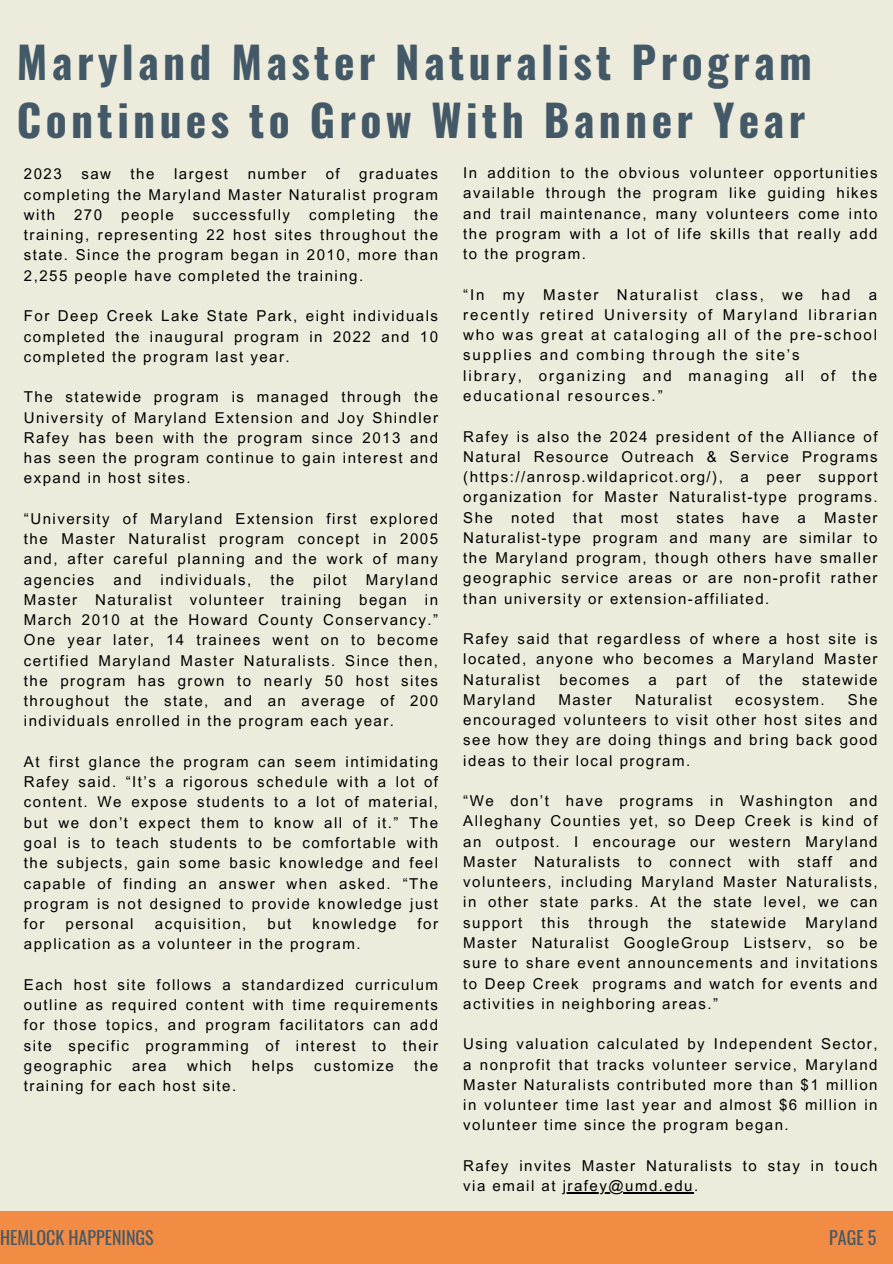
<style>
.page{position:relative;width:893px;height:1264px;background:#fff}
.page>*{position:absolute;margin:0;border:0;box-sizing:border-box;transform-origin:0 0}
.t1{font:700 43.5px/58.5px "Oswald";letter-spacing:.1em;color:#435967}
.t2{font:18px "Oswald";color:#435967}
.t3{font:15px/20.2px "Arial MT Pro";letter-spacing:.1em;color:#000;text-align:justify}
.t4{font:15px/20.2px "Arial MT Pro";letter-spacing:.13em;color:#000}
</style>
<div class="page">
<div style="left:0;top:0;width:892px;height:1263px;background:#edebdb"></div>
<div style="left:0;top:1210px;width:892px;height:53px;background:#f28b43"></div>
<hr style="left:562px;top:1192px;width:132px;height:1px;background:#000">
<h1 class="t1" style="left:17px;top:31px;width:796px">Maryland Master Naturalist Program<br>Continues to Grow With Banner Year</h1>
<p class="t3" style="left:24px;top:166px;width:39px">2023</p>
<p class="t3" style="left:81px;top:166px;width:31px">saw</p>
<p class="t3" style="left:131px;top:166px;width:25px">the</p>
<p class="t3" style="left:174px;top:166px;width:55px">largest</p>
<p class="t3" style="left:248px;top:166px;width:60px">number</p>
<p class="t3" style="left:326px;top:166px;width:16px">of</p>
<p class="t3" style="left:463px;top:165px;width:416px">In addition to the obvious volunteer opportunities available through the program like guiding hikes and trail maintenance, many volunteers come into the program with a lot of life skills that really add to the program.</p>
<p class="t3" style="left:463px;top:286px;width:415px">“In my Master Naturalist class, we had a recently retired University of Maryland librarian who was great at cataloging all of the pre-school supplies and combing through the site’s</p>
<p class="t4" style="left:463px;top:367px;width:415px">library, organizing and managing all of the educational resources.”</p>
<p class="t3" style="left:463px;top:428px;width:416px">Rafey is also the 2024 president of the Alliance of Natural Resource Outreach &amp; Service Programs (https://anrosp.wildapricot.org/), a peer support organization for Master Naturalist-type programs.<br>She noted that most states have a Master Naturalist-type program and many are similar to the Maryland program, though others have smaller geographic service areas or are non-profit rather than university or extension-affiliated.</p>
<p class="t3" style="left:463px;top:630px;width:416px">Rafey said that regardless of where a host site is located, anyone who becomes a Maryland Master Naturalist</p>
<p class="t3" style="left:24px;top:166px;width:415px;text-indent:335px">graduates completing the Maryland Master Naturalist program with</p>
<p class="t3" style="left:74px;top:206px;width:30px">270</p>
<p class="t3" style="left:121px;top:206px;width:54px">people</p>
<p class="t3" style="left:193px;top:206px;width:99px">successfully</p>
<p class="t3" style="left:309px;top:206px;width:87px">completing</p>
<p class="t3" style="left:24px;top:206px;width:415px;text-indent:390px">the training, representing 22 host sites throughout the state. Since the program began in 2010, more than 2,255 people have completed the training.</p>
<p class="t3" style="left:24px;top:308px;width:415px">For Deep Creek Lake State Park, eight individuals completed the inaugural program in 2022 and 10 completed the program last year.</p>
<p class="t3" style="left:24px;top:389px;width:415px">The statewide program is managed through the University of Maryland Extension and Joy Shindler Rafey has been with the program since 2013 and has seen the program continue to gain interest and expand in host sites.</p>
<p class="t3" style="left:24px;top:510px;width:415px">“University of Maryland Extension first explored the Master Naturalist program concept in 2005 and, after careful planning and the work of many agencies</p>
<p class="t3" style="left:24px;top:571px;width:415px;text-indent:342px">Maryland Master Naturalist volunteer training began in March 2010 at the Howard County Conservancy.” One year later, 14 trainees went on to become certified Maryland Master Naturalists. Since then, the program has grown to nearly 50 host sites throughout the state, and an average of 200 individuals enrolled in the program each year.</p>
<p class="t3" style="left:24px;top:753px;width:415px">At first glance the program can seem intimidating Rafey said. “It’s a rigorous schedule with a lot of content. We expose students to a lot of material, but we don’t expect them to know all of it.” The goal is to teach students to be comfortable with the subjects, gain some basic knowledge and feel capable of finding an answer when asked. “The program is not designed to provide knowledge just for</p>
<p class="t3" style="left:113px;top:571px;width:30px">and</p>
<p class="t3" style="left:160px;top:571px;width:92px">individuals,</p>
<p class="t3" style="left:270px;top:571px;width:25px">the</p>
<p class="t3" style="left:313px;top:571px;width:35px">pilot</p>
<p class="t3" style="left:559px;top:671px;width:71px">becomes</p>
<p class="t3" style="left:648px;top:671px;width:10px">a</p>
<p class="t3" style="left:676px;top:671px;width:32px">part</p>
<p class="t3" style="left:725px;top:671px;width:16px">of</p>
<p class="t3" style="left:759px;top:671px;width:25px">the</p>
<p class="t3" style="left:802px;top:671px;width:77px">statewide</p>
<p class="t3" style="left:463px;top:691px;width:416px;text-indent:384px">She encouraged volunteers to visit other host sites and see how they are doing things and bring back good ideas to their local program.</p>
<p class="t3" style="left:463px;top:792px;width:416px">“We don’t have programs in Washington and Alleghany Counties yet, so Deep Creek is kind of an outpost. I encourage our western Maryland Master Naturalists to connect with staff and volunteers, including Maryland Master Naturalists, in other state parks. At the state level, we can support</p>
<p class="t3" style="left:463px;top:691px;width:74px">Maryland</p>
<p class="t3" style="left:558px;top:691px;width:55px">Master</p>
<p class="t3" style="left:635px;top:691px;width:78px">Naturalist</p>
<p class="t3" style="left:735px;top:691px;width:91px">ecosystem.</p>
<p class="t3" style="left:463px;top:914px;width:416px;text-indent:342px">Maryland Master Naturalist GoogleGroup Listserv, so be sure to share event announcements and invitations to Deep Creek programs and watch for events and activities in neighboring areas.”</p>
<p class="t3" style="left:463px;top:1035px;width:416px">Using valuation calculated by Independent Sector, a nonprofit that tracks volunteer service, Maryland Master Naturalists contributed more than $1 million in volunteer time last year and almost $6 million in volunteer time since the program began.</p>
<p class="t3" style="left:463px;top:1157px;width:416px">Rafey invites Master Naturalists to stay in touch via email at</p>
<p class="t3" style="left:541px;top:914px;width:29px">this</p>
<p class="t3" style="left:588px;top:914px;width:61px">through</p>
<p class="t3" style="left:667px;top:914px;width:25px">the</p>
<p class="t3" style="left:710px;top:914px;width:77px">statewide</p>
<p class="t3" style="left:66px;top:915px;width:70px">personal</p>
<p class="t3" style="left:155px;top:915px;width:93px">acquisition,</p>
<p class="t3" style="left:267px;top:915px;width:25px">but</p>
<p class="t3" style="left:312px;top:915px;width:85px">knowledge</p>
<p class="t3" style="left:417px;top:915px;width:22px">for</p>
<p class="t3" style="left:24px;top:935px;width:338px">application as a volunteer in the program.</p>
<p class="t3" style="left:24px;top:976px;width:415px">Each host site follows a standardized curriculum outline as required content with time requirements for those topics, and program facilitators can add site specific programming of interest to their geographic</p>
<p class="t3" style="left:132px;top:1057px;width:36px">area</p>
<p class="t3" style="left:187px;top:1057px;width:46px">which</p>
<p class="t3" style="left:252px;top:1057px;width:43px">helps</p>
<p class="t3" style="left:314px;top:1057px;width:81px">customize</p>
<p class="t3" style="left:414px;top:1057px;width:25px">the</p>
<p class="t3" style="left:24px;top:1077px;width:214px">training for each host site.</p>
<h2 class="t3" style="left:562px;top:1177px;width:137px">jrafey@umd.edu.</h2>
<h2 class="t2" style="left:0;top:1223px;width:155px">HEMLOCK HAPPENINGS</h2>
<p class="t2" style="left:829px;top:1223px;width:49px">PAGE 5</p>
</div>
